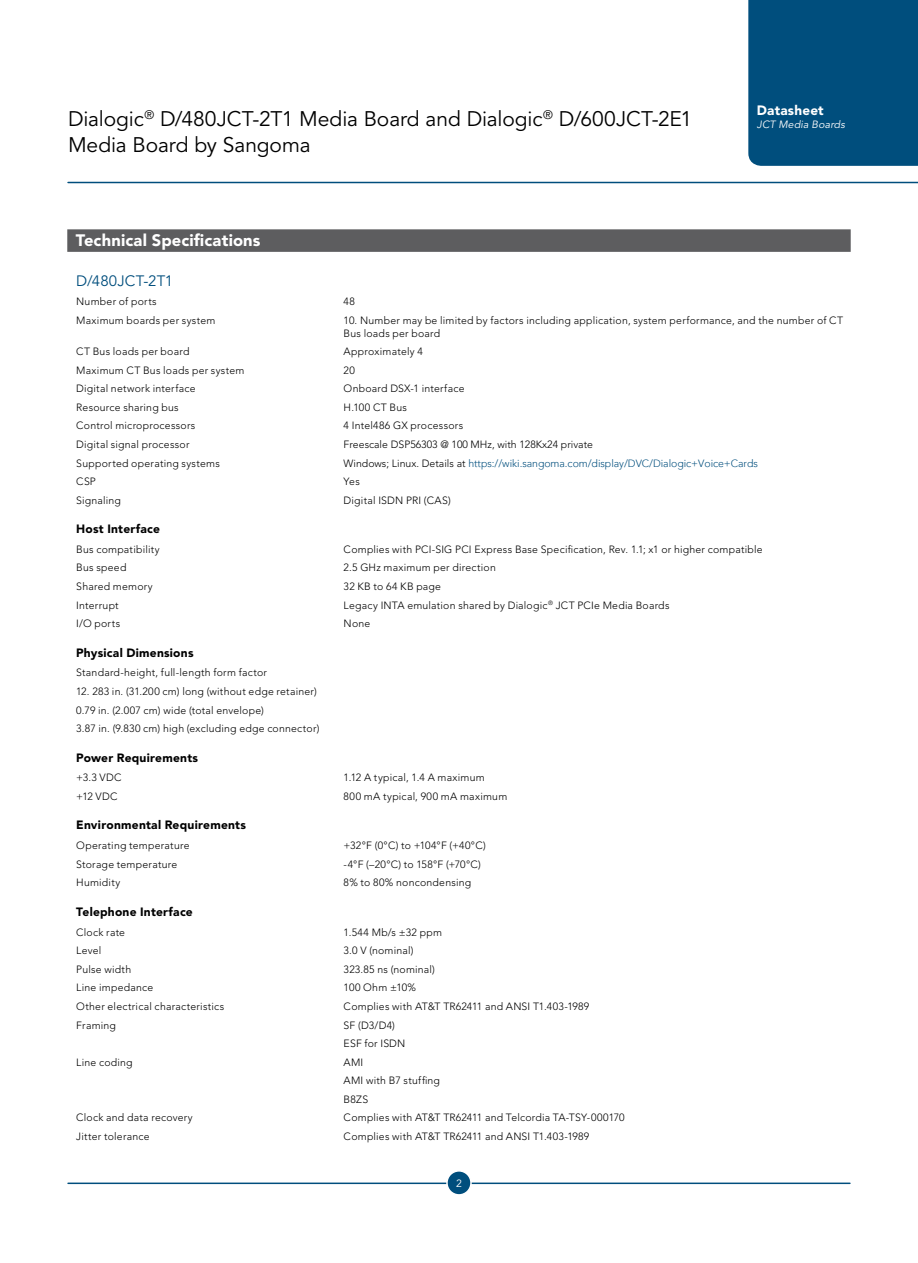
<style>
.page{position:relative;width:918px;height:1263px;background:#fff}
.page>*{position:absolute;margin:0;border:0;box-sizing:border-box;transform-origin:0 0}
.t1{font:21px/25.2px "Avenir LT Std";letter-spacing:-.005em;color:#000}
.t2{font:900 16.5px "Avenir LT Std";letter-spacing:.01em;color:#fff}
.t3{font:15px "Avenir LT Std";letter-spacing:.01em;color:#004e7d}
.t4{font:900 13.5px "Avenir LT Std";letter-spacing:.015em;color:#fff}
.t5{font:900 12px "Avenir LT Std";letter-spacing:.02em;color:#000}
.t6{font:300 10.5px/18.6px "Avenir LT Std";letter-spacing:.02em;color:#000}
.t7{font:300 10.5px/18.6px "Avenir LT Std";color:#000}
.t8{font:italic 10.5px "Avenir LT Std";letter-spacing:.015em;color:#fff}
.t9{font:10.5px "Avenir LT Std";color:#fff}
.s1{color:#004e7d}
</style>
<div class="page">
<div style="left:748px;top:0;width:170px;height:166px;background:#004e7d"></div>
<hr style="left:68px;top:1182px;width:782px;height:2px;background:#004e7d">
<div style="left:447px;top:1171px;width:24px;height:24px;background:#004e7d;border-radius:50%"></div>
<div style="left:446px;top:1170px;width:26px;height:25px;border:2px solid #fff;border-radius:50%"></div>
<hr style="left:68px;top:182px;width:850px;height:1px;background:#004e7d">
<div style="left:67px;top:229px;width:784px;height:23px;background:#5d5d5f"></div>
<h1 class="t1" style="left:68px;top:108px;width:626px">Dialogic<sup>®</sup> D/480JCT-2T1 Media Board and Dialogic<sup>®</sup> D/600JCT-2E1<br>Media Board by Sangoma</h1>
<p class="t4" style="left:757px;top:103px;width:68px">Datasheet</p>
<p class="t8" style="left:757px;top:118px;width:90px">JCT Media Boards</p>
<h2 class="t2" style="left:76px;top:234px;width:186px">Technical Specifications</h2>
<h3 class="t3" style="left:76px;top:274px;width:98px">D/480JCT-2T1</h3>
<p class="t6" style="left:76px;top:293px;width:141px">Number of ports<br>Maximum boards per system</p>
<p class="t6" style="left:76px;top:343px;width:170px">CT Bus loads per board<br>Maximum CT Bus loads per system<br>Digital network interface<br>Resource sharing bus<br>Control microprocessors<br>Digital signal processor<br>Supported operating systems<br>CSP<br>Signaling</p>
<p class="t5" style="left:76px;top:524px;width:85px">Host Interface</p>
<p class="t6" style="left:76px;top:541px;width:85px">Bus compatibility<br>Bus speed<br>Shared memory<br>Interrupt<br>I/O ports</p>
<p class="t5" style="left:76px;top:647px;width:119px">Physical Dimensions</p>
<p class="t6" style="left:76px;top:664px;width:192px">Standard-height, full-length form factor</p>
<p class="t6" style="left:76px;top:683px;width:245px">12. 283 in. (31.200 cm) long (without edge retainer)<br>0.79 in. (2.007 cm) wide (total envelope)<br>3.87 in. (9.830 cm) high (excluding edge connector)</p>
<p class="t5" style="left:76px;top:752px;width:123px">Power Requirements</p>
<p class="t6" style="left:76px;top:769px;width:47px">+3.3 VDC +12 VDC</p>
<p class="t5" style="left:76px;top:820px;width:171px">Environmental Requirements</p>
<p class="t6" style="left:76px;top:837px;width:115px">Operating temperature<br>Storage temperature<br>Humidity</p>
<p class="t5" style="left:76px;top:907px;width:118px">Telephone Interface</p>
<p class="t6" style="left:76px;top:924px;width:150px">Clock rate<br>Level<br>Pulse width<br>Line impedance<br>Other electrical characteristics<br>Framing</p>
<p class="t6" style="left:76px;top:1053px;width:58px">Line coding</p>
<p class="t6" style="left:76px;top:1109px;width:118px">Clock and data recovery<br>Jitter tolerance</p>
<p class="t6" style="left:344px;top:293px;width:13px">48</p>
<p class="t6" style="left:344px;top:315px;width:501px;line-height:12.6px">10. Number may be limited by factors including application, system performance, and the number of CT<br>Bus loads per board</p>
<p class="t7" style="left:344px;top:343px;width:416px">Approximately 4<br>20<br>Onboard DSX-1 interface<br>H.100 CT Bus<br>4 Intel486 GX processors<br>Freescale DSP56303 @ 100 MHz, with 128Kx24 private<br>Windows; Linux. Details at <span class="s1">https://wiki.sangoma.com/display/DVC/Dialogic+Voice+Cards<br></span>Yes<br>Digital ISDN PRI (CAS)</p>
<p class="t6" style="left:344px;top:541px;width:421px">Complies with PCI-SIG PCI Express Base Specification, Rev. 1.1; x1 or higher compatible 2.5 GHz maximum per direction<br>32 KB to 64 KB page<br>Legacy INTA emulation shared by Dialogic<sup>®</sup> JCT PCIe Media Boards<br>None</p>
<p class="t6" style="left:344px;top:769px;width:165px">1.12 A typical, 1.4 A maximum<br>800 mA typical, 900 mA maximum</p>
<p class="t6" style="left:344px;top:837px;width:144px">+32°F (0°C) to +104°F (+40°C) -4°F (–20°C) to 158°F (+70°C)<br>8% to 80% noncondensing</p>
<p class="t6" style="left:344px;top:924px;width:282px">1.544 Mb/s ±32 ppm<br>3.0 V (nominal)<br>323.85 ns (nominal)<br>100 Ohm ±10%<br>Complies with AT&amp;T TR62411 and ANSI T1.403-1989<br>SF (D3/D4)<br>ESF for ISDN<br>AMI<br>AMI with B7 stuffing<br>B8ZS<br>Complies with AT&amp;T TR62411 and Telcordia TA-TSY-000170<br>Complies with AT&amp;T TR62411 and ANSI T1.403-1989</p>
<p class="t9" style="left:456px;top:1179px;width:7px">2</p>
</div>
